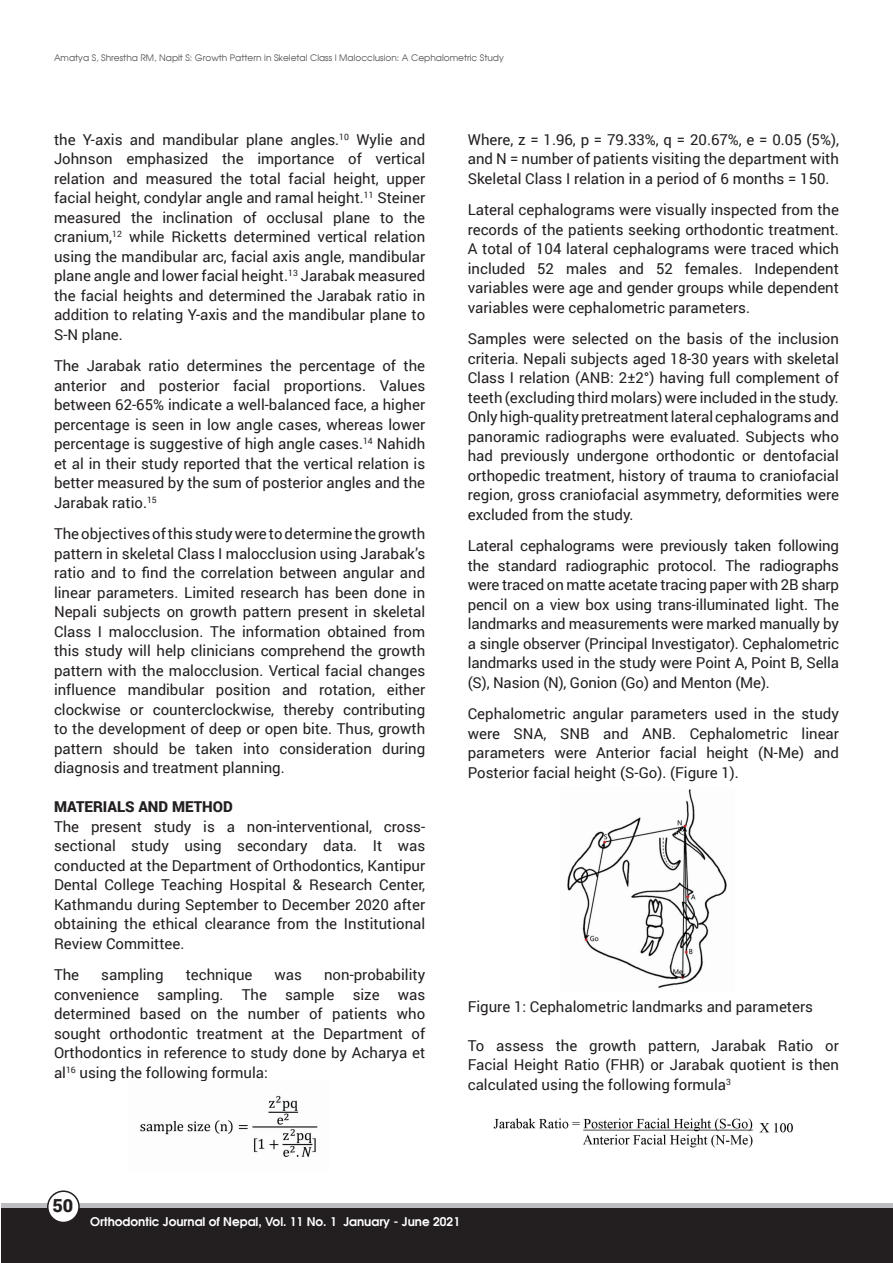
<style>
.page{position:relative;width:893px;height:1263px;background:#fff}
.page>*{position:absolute;margin:0;border:0;box-sizing:border-box;transform-origin:0 0}
.t1{font:900 18px "Roboto";color:#231f20}
.t2{font:15px/19.5px "Roboto";color:#231f20;text-align:justify}
.t3{font:900 15px "Roboto";color:#231f20}
.t4{font:12px "Avalon";color:#fff}
.t5{font:9px "Avalon Plain";color:#57585a}
</style>
<div class="page">
<div style="left:2px;top:1203px;width:891px;height:22px;background:linear-gradient(to right,#bcbdc0,#bcbdc0)"></div>
<div style="left:2px;top:1209px;width:891px;height:54px;background:#231f20"></div>
<div style="left:48px;top:1191px;width:31px;height:31px;background:#fff;border-radius:50%"></div>
<div style="left:47px;top:1190px;width:33px;height:33px;border:2px solid #231f20;border-radius:50%"></div>
<img style="left:567px;top:789px;width:160px;height:199px">
<img style="left:140px;top:1095px;width:178px;height:62px">
<img style="left:493px;top:1118px;width:300px;height:30px">
<p class="t5" style="left:54px;top:52px;width:451px">Amatya S, Shrestha RM, Napit S: Growth Pattern in Skeletal Class I Malocclusion: A Cephalometric Study</p>
<p class="t2" style="left:54px;top:129px;width:373px">the Y-axis and mandibular plane angles.<sup>10</sup> Wylie and Johnson emphasized the importance of vertical relation and measured the total facial height, upper facial height, condylar angle and ramal height.<sup>11</sup> Steiner measured the inclination of occlusal plane to the cranium,<sup>12</sup> while Ricketts determined vertical relation using the mandibular arc, facial axis angle, mandibular plane angle and lower facial height.<sup>13</sup> Jarabak measured the facial heights and determined the Jarabak ratio in addition to relating Y-axis and the mandibular plane to S-N plane.</p>
<p class="t2" style="left:54px;top:356px;width:373px">The Jarabak ratio determines the percentage of the anterior and posterior facial proportions. Values between 62-65% indicate a well-balanced face, a higher percentage is seen in low angle cases, whereas lower percentage is suggestive of high angle cases.<sup>14</sup> Nahidh et al in their study reported that the vertical relation is better measured by the sum of posterior angles and the Jarabak ratio.<sup>15</sup></p>
<p class="t2" style="left:54px;top:524px;width:373px">The objectives of this study were to determine the growth pattern in skeletal Class I malocclusion using Jarabak’s ratio and to find the correlation between angular and linear parameters. Limited research has been done in Nepali subjects on growth pattern present in skeletal Class I malocclusion. The information obtained from this study will help clinicians comprehend the growth pattern with the malocclusion. Vertical facial changes influence mandibular position and rotation, either clockwise or counterclockwise, thereby contributing to the development of deep or open bite. Thus, growth pattern should be taken into consideration during diagnosis and treatment planning.</p>
<p class="t3" style="left:54px;top:796px;width:180px">MATERIALS AND METHOD</p>
<p class="t2" style="left:54px;top:816px;width:373px">The present study is a non-interventional, cross&shy;sectional study using secondary data. It was conducted at the Department of Orthodontics, Kantipur Dental College Teaching Hospital &amp; Research Center, Kathmandu during September to December 2020 after obtaining the ethical clearance from the Institutional Review Committee.</p>
<p class="t2" style="left:54px;top:965px;width:27px">The</p>
<p class="t2" style="left:101px;top:965px;width:64px">sampling</p>
<p class="t2" style="left:186px;top:965px;width:68px">technique</p>
<p class="t2" style="left:275px;top:965px;width:29px">was</p>
<p class="t2" style="left:54px;top:965px;width:373px;text-indent:270px">non-probability convenience sampling. The sample size was determined based on the number of patients who sought orthodontic treatment at the Department of Orthodontics in reference to study done by Acharya et al<sup>16</sup> using the following formula:</p>
<p class="t2" style="left:468px;top:129px;width:373px">Where, z = 1.96, p = 79.33%, q = 20.67%, e = 0.05 (5%), and N = number of patients visiting the department with Skeletal Class I relation in a period of 6 months = 150.</p>
<p class="t2" style="left:468px;top:200px;width:373px">Lateral cephalograms were visually inspected from the records of the patients seeking orthodontic treatment.<br>A total of 104 lateral cephalograms were traced which included 52 males and 52 females. Independent variables were age and gender groups while dependent variables were cephalometric parameters.</p>
<p class="t2" style="left:468px;top:329px;width:373px">Samples were selected on the basis of the inclusion criteria. Nepali subjects aged 18-30 years with skeletal Class I relation (ANB: 2±2°) having full complement of teeth (excluding third molars) were included in the study.<br>Only high-quality pretreatment lateral cephalograms and panoramic radiographs were evaluated. Subjects who had previously undergone orthodontic or dentofacial orthopedic treatment, history of trauma to craniofacial region, gross craniofacial asymmetry, deformities were excluded from the study.</p>
<p class="t2" style="left:468px;top:536px;width:373px">Lateral cephalograms were previously taken following the standard radiographic protocol. The radiographs were traced on matte acetate tracing paper with 2B sharp pencil on a view box using trans-illuminated light. The landmarks and measurements were marked manually by a single observer (Principal Investigator). Cephalometric landmarks used in the study were Point A, Point B, Sella (S), Nasion (N), Gonion (Go) and Menton (Me).</p>
<p class="t2" style="left:468px;top:704px;width:373px">Cephalometric angular parameters used in the study were SNA, SNB and ANB. Cephalometric linear parameters were Anterior facial height (N-Me) and Posterior facial height (S-Go). (Figure 1).</p>
<p class="t2" style="left:468px;top:996px;width:347px">Figure 1: Cephalometric landmarks and parameters</p>
<p class="t2" style="left:468px;top:1035px;width:373px">To assess the growth pattern, Jarabak Ratio or Facial Height Ratio (FHR) or Jarabak quotient is then calculated using the following formula<sup>3</sup></p>
<p class="t1" style="left:53px;top:1193px;width:22px">50</p>
<p class="t4" style="left:90px;top:1213px;width:371px">Orthodontic Journal of Nepal, Vol. 11 No. 1 January - June 2021</p>
</div>
